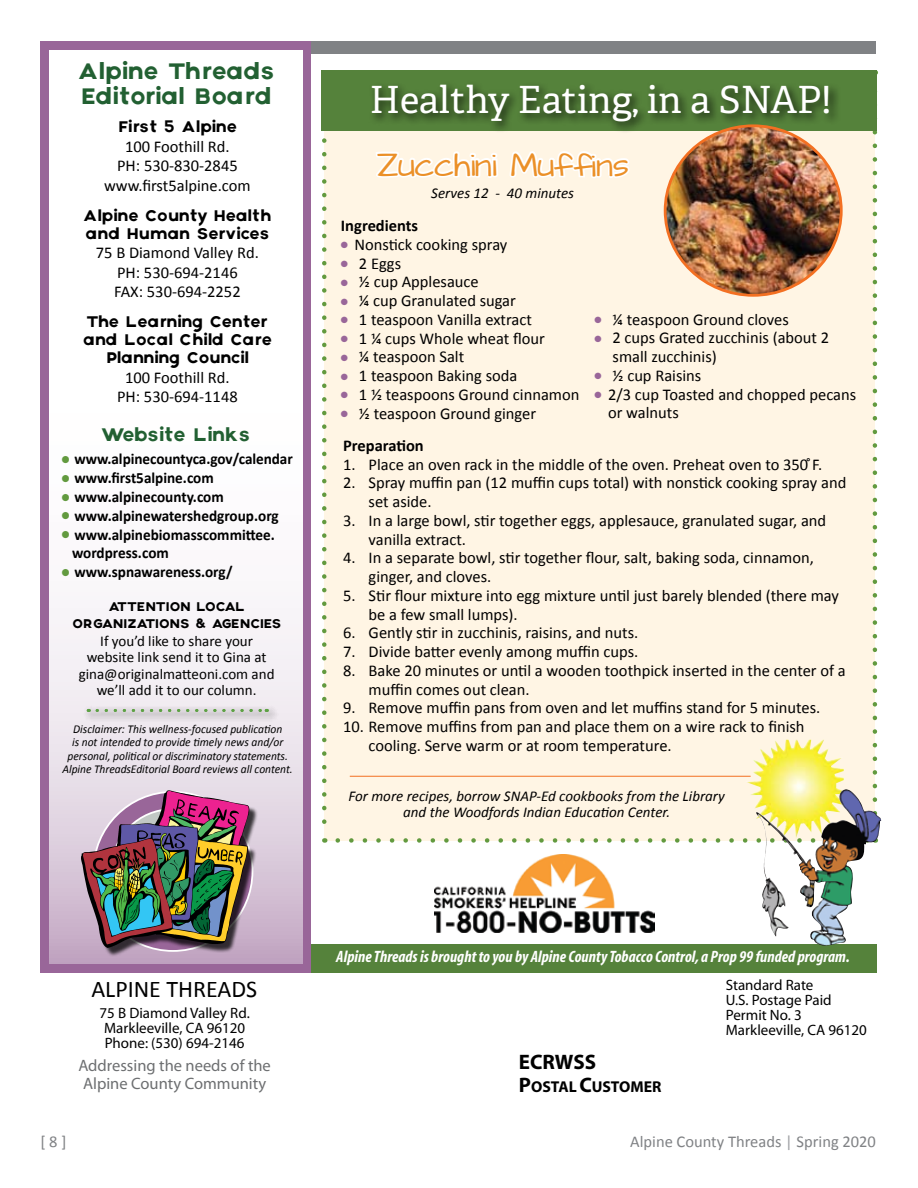
<style>
.page{position:relative;width:918px;height:1188px;background:#fff}
.page>*{position:absolute;margin:0;border:0;box-sizing:border-box;transform-origin:0 0}
.t1{font:37.5px "Adelle";color:#fff}
.t2{font:27px "Architects Daughter";color:#eb9028}
.t3{font:24px/25.5px "Axis";color:#226032}
.t4{font:24px "Calibri";color:#000}
.t5{font:700 21px "Myriad Pro";color:#000}
.t6{font:19.5px "Axis";color:#226032}
.t7{font:16.5px/18.8px "Calibri";color:#000}
.t8{font:16.5px/18px "Axis";color:#000}
.t9{font:italic 700 condensed 16.5px "Myriad";color:#fff}
.t10{font:16.5px/18px "Myriad Pro";color:#6d6f71}
.t11{font:16.5px "Calibri";color:#808285}
.t12{font:700 16.5px "Calibri";color:#000}
.t13{font:700 15.75px "Myriad Pro";color:#000}
.t14{font:700 15.6px/18.8px "Calibri";color:#000}
.t15{font:15px/15px "Myriad Pro";color:#000;text-align:center}
.t16{font:italic 15px/16.5px "Calibri";color:#000;text-align:center}
.t17{font:15px/16.5px "Calibri";color:#000;text-align:center}
.t18{font:13.5px/16.5px "Axis";color:#000;text-align:center}
.t19{font:italic 12px/13.5px "Calibri";color:#000;text-align:center;scale:.96 1}
.s1{color:#629a3f}
.s2{color:#969}
.s3{font-size:21px}
.s4{color:#9d9fa2}
</style>
<div class="page">
<div style="left:324px;top:73px;width:551px;height:767px;background:#fff5e4"></div>
<svg style="left:338px;top:838px;width:530px;height:5px"></svg>
<svg style="left:322px;top:138px;width:5px;height:705px"></svg>
<svg style="left:873px;top:158px;width:4px;height:669px"></svg>
<div style="left:321px;top:70px;width:556px;height:61px;background:#55823b"></div>
<div style="left:368px;top:80px;width:550px;height:78px;background:#000;opacity:.75"></div>
<div style="left:309px;top:41px;width:566px;height:13px;background:#808285"></div>
<div style="left:310px;top:944px;width:567px;height:29px;background:#55823b"></div>
<div style="left:40px;top:41px;width:271px;height:932px;background:#969"></div>
<svg style="left:49px;top:51px;width:254px;height:912px;background:#f8f5f8"></svg>
<div style="left:83px;top:704px;width:203px;height:26px;background:#000;opacity:.75"></div>
<svg style="left:97px;top:709px;width:170px;height:3px"></svg>
<img style="left:434px;top:854px;width:220px;height:78px">
<img style="left:665px;top:126px;width:176px;height:169px">
<svg style="left:374px;top:114px;width:127px;height:64px"></svg>
<svg style="left:508px;top:114px;width:125px;height:64px"></svg>
<hr style="left:350px;top:776px;width:401px;height:1px;background:#f37022">
<div style="left:83px;top:792px;width:181px;height:171px;background:#000;opacity:.75"></div>
<img style="left:81px;top:790px;width:168px;height:158px">
<img style="left:745px;top:740px;width:78px;height:68px">
<img style="left:756px;top:790px;width:100px;height:146px">
<h3 class="t3" style="left:78px;top:59px;width:198px">Alpine Threads<br>Editorial Board</h3>
<p class="t8" style="left:118px;top:118px;width:120px">First 5 Alpine</p>
<p class="t7" style="left:104px;top:137px;width:148px;line-height:19.5px;text-align:center">100 Foothill Rd.<br>PH: 530-830-2845 www.first5alpine.com</p>
<p class="t8" style="left:83px;top:207px;width:190px">Alpine County Health and Human Services</p>
<p class="t7" style="left:96px;top:243px;width:164px;line-height:19.5px;text-align:center">75 B Diamond Valley Rd.<br>PH: 530-694-2146<br>FAX: 530-694-2252</p>
<p class="t8" style="left:83px;top:313px;width:190px;text-align:center">The Learning Center and Local Child Care<br>Planning Council</p>
<p class="t7" style="left:117px;top:368px;width:122px;line-height:19.5px;text-align:center">100 Foothill Rd.<br>PH: 530-694-1148</p>
<p class="t6" style="left:103px;top:423px;width:149px">Website Links</p>
<p class="t14" style="left:62px;top:450px;width:233px"><span class="s1">●</span> www.alpinecountyca.gov/calendar</p>
<p class="t14" style="left:62px;top:469px;width:154px"><span class="s1">●</span> www.first5alpine.com</p>
<p class="t14" style="left:62px;top:487px;width:164px"><span class="s1">●</span> www.alpinecounty.com</p>
<p class="t14" style="left:62px;top:506px;width:219px"><span class="s1">●</span> www.alpinewatershedgroup.org</p>
<p class="t14" style="left:72px;top:525px;width:204px;text-indent:-10px"><span class="s1">●</span> www.alpinebiomasscommittee. wordpress.com</p>
<p class="t14" style="left:62px;top:563px;width:172px"><span class="s1">●</span> www.spnawareness.org/</p>
<p class="t18" style="left:72px;top:599px;width:211px">ATTENTION LOCAL<br>ORGANIZATIONS &amp; AGENCIES</p>
<p class="t17" style="left:79px;top:633px;width:197px">If you’d like to share your website link send it to Gina at gina@originalmatteoni.com and we’ll add it to our column.</p>
<p class="t19" style="left:63px;top:721px;width:241px">Disclaimer: This wellness-focused publication<br>is not intended to provide timely news and/or personal, political or discriminatory statements.<br>Alpine ThreadsEditorial Board reviews all content.</p>
<h1 class="t1" style="left:370px;top:76px;width:463px">Healthy Eating, in a SNAP!</h1>
<h2 class="t2" style="left:377px;top:146px;width:253px">Zucchini Muffins</h2>
<p class="t16" style="left:431px;top:184px;width:144px">Serves 12 - 40 minutes</p>
<p class="t12" style="left:341px;top:215px;width:79px">Ingredients</p>
<p class="t7" style="left:341px;top:235px;width:168px"><span class="s2">●</span> Nonstick cooking spray</p>
<p class="t7" style="left:341px;top:254px;width:62px"><span class="s2">●</span> 2 Eggs</p>
<p class="t7" style="left:341px;top:273px;width:139px"><span class="s2">●</span> ½ cup Applesauce</p>
<p class="t7" style="left:341px;top:291px;width:177px"><span class="s2">●</span> ¼ cup Granulated sugar</p>
<p class="t7" style="left:341px;top:310px;width:192px"><span class="s2">●</span> 1 teaspoon Vanilla extract</p>
<p class="t7" style="left:341px;top:329px;width:206px"><span class="s2">●</span> 1 ¼ cups Whole wheat flour</p>
<p class="t7" style="left:341px;top:348px;width:125px"><span class="s2">●</span> ¼ teaspoon Salt</p>
<p class="t7" style="left:341px;top:366px;width:178px"><span class="s2">●</span> 1 teaspoon Baking soda</p>
<p class="t7" style="left:341px;top:385px;width:240px"><span class="s2">●</span> 1 ½ teaspoons Ground cinnamon</p>
<p class="t7" style="left:341px;top:404px;width:197px"><span class="s2">●</span> ½ teaspoon Ground ginger</p>
<p class="t7" style="left:595px;top:310px;width:196px"><span class="s2">●</span> ¼ teaspoon Ground cloves</p>
<p class="t7" style="left:613px;top:329px;width:218px;text-indent:-18px"><span class="s2">●</span> 2 cups Grated zucchinis (about 2 small zucchinis)</p>
<p class="t7" style="left:595px;top:366px;width:108px"><span class="s2">●</span> ½ cup Raisins</p>
<p class="t7" style="left:608px;top:385px;width:250px;text-indent:-14px"><span class="s2">●</span> 2/3 cup Toasted and chopped pecans or walnuts</p>
<p class="t12" style="left:343px;top:435px;width:82px">Preparation</p>
<p class="t7" style="left:343px;top:455px;width:481px">1. Place an oven rack in the middle of the oven. Preheat oven to 350 ̊F.</p>
<p class="t7" style="left:369px;top:474px;width:479px;text-indent:-25px">2. Spray muffin pan (12 muffin cups total) with nonstick cooking spray and set aside.</p>
<p class="t7" style="left:369px;top:511px;width:459px;text-indent:-25px">3. In a large bowl, stir together eggs, applesauce, granulated sugar, and vanilla extract.</p>
<p class="t7" style="left:369px;top:549px;width:447px;text-indent:-25px">4. In a separate bowl, stir together flour, salt, baking soda, cinnamon, ginger, and cloves.</p>
<p class="t7" style="left:369px;top:586px;width:472px;text-indent:-25px">5. Stir flour mixture into egg mixture until just barely blended (there may be a few small lumps).</p>
<p class="t7" style="left:343px;top:624px;width:297px">6. Gently stir in zucchinis, raisins, and nuts.</p>
<p class="t7" style="left:343px;top:642px;width:297px">7. Divide batter evenly among muffin cups.</p>
<p class="t7" style="left:369px;top:661px;width:479px;text-indent:-25px">8. Bake 20 minutes or until a wooden toothpick inserted in the center of a muffin comes out clean.</p>
<p class="t7" style="left:343px;top:699px;width:479px">9. Remove muffin pans from oven and let muffins stand for 5 minutes.</p>
<p class="t7" style="left:369px;top:717px;width:438px;text-indent:-25px">10. Remove muffins from pan and place them on a wire rack to finish cooling. Serve warm or at room temperature.</p>
<p class="t16" style="left:349px;top:787px;width:378px">For more recipes, borrow SNAP-Ed cookbooks from the Library and the Woodfords Indian Education Center.</p>
<p class="t9" style="left:336px;top:948px;width:515px">Alpine Threads is brought to you by Alpine County Tobacco Control, a Prop 99 funded program.</p>
<h3 class="t4" style="left:91px;top:974px;width:167px">ALPINE THREADS</h3>
<p class="t15" style="left:726px;top:977px;width:143px;text-align:left">Standard Rate<br>U.S. Postage Paid<br>Permit No. 3<br>Markleeville, CA 96120</p>
<p class="t5" style="left:519px;top:1048px;width:79px">ECRWSS</p>
<p class="t13" style="left:519px;top:1076px;width:144px"><span class="s3">P</span>OSTAL <span class="s3">C</span>USTOMER</p>
<p class="t15" style="left:100px;top:1005px;width:152px">75 B Diamond Valley Rd.<br>Markleeville, CA 96120<br>Phone: (530) 694-2146</p>
<p class="t10" style="left:78px;top:1056px;width:194px">Addressing the needs of the<br>Alpine County Community</p>
<p class="t11" style="left:40px;top:1131px;width:27px">[ 8 ]</p>
<p class="t11" style="left:630px;top:1131px;width:247px">Alpine County Threads <span class="s4">|</span> Spring 2020</p>
</div>
